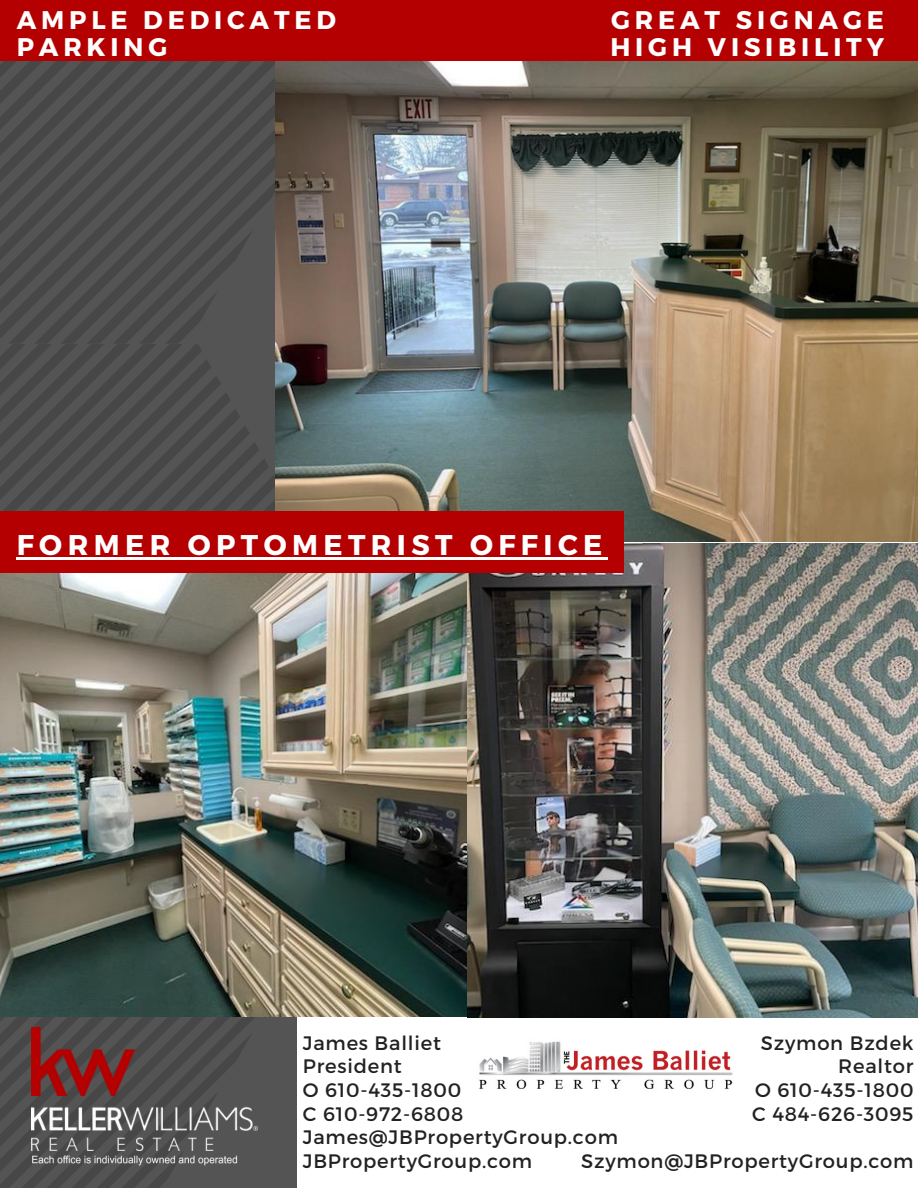
<style>
.page{position:relative;width:918px;height:1188px;background:#fff}
.page>*{position:absolute;margin:0;border:0;box-sizing:border-box;transform-origin:0 0}
.t1{font:700 28.5px "Montserrat";letter-spacing:.19em;color:#fff}
.t2{font:700 25.5px "Montserrat";letter-spacing:.19em;color:#fff}
.t3{font:19.5px "Montserrat";letter-spacing:.04em;color:#222}
</style>
<div class="page">
<svg style="left:0;top:344px;width:276px;height:167px;background:#4e4e4e"></svg>
<svg style="left:0;top:1016px;width:276px;height:172px;background:#4f4f4f"></svg>
<svg style="left:0;top:61px;width:276px;height:283px;background:#4e4e4e"></svg>
<img style="left:31px;top:1027px;width:226px;height:123px">
<img style="left:276px;top:61px;width:642px;height:481px">
<img style="left:0;top:573px;width:467px;height:443px">
<img style="left:467px;top:544px;width:451px;height:474px">
<div style="left:0;top:511px;width:623px;height:62px;background:#b50002"></div>
<div style="left:0;top:0;width:918px;height:61px;background:#b50002"></div>
<img style="left:0;top:1150px;width:297px;height:21px">
<hr style="left:17px;top:557px;width:591px;height:2px;background:#fff">
<img style="left:479px;top:1041px;width:254px;height:48px">
<p class="t2" style="left:17px;top:4px;width:321px">AMPLE DEDICATED</p>
<p class="t2" style="left:17px;top:31px;width:152px">PARKING</p>
<p class="t2" style="left:611px;top:4px;width:275px">GREAT SIGNAGE</p>
<p class="t2" style="left:610px;top:31px;width:275px">HIGH VISIBILITY</p>
<p class="t1" style="left:17px;top:526px;width:587px">FORMER OPTOMETRIST OFFICE</p>
<p class="t3" style="left:303px;top:1030px;width:140px">James Balliet</p>
<p class="t3" style="left:303px;top:1054px;width:100px">President</p>
<p class="t3" style="left:303px;top:1077px;width:160px">O 610-435-1800</p>
<p class="t3" style="left:303px;top:1101px;width:162px">C 610-972-6808</p>
<p class="t3" style="left:303px;top:1125px;width:317px">James@JBPropertyGroup.com</p>
<p class="t3" style="left:303px;top:1148px;width:231px">JBPropertyGroup.com</p>
<p class="t3" style="left:761px;top:1030px;width:154px">Szymon Bzdek</p>
<p class="t3" style="left:838px;top:1054px;width:77px">Realtor</p>
<p class="t3" style="left:755px;top:1077px;width:160px">O 610-435-1800</p>
<p class="t3" style="left:752px;top:1101px;width:163px">C 484-626-3095</p>
<p class="t3" style="left:581px;top:1148px;width:334px">Szymon@JBPropertyGroup.com</p>
</div>
